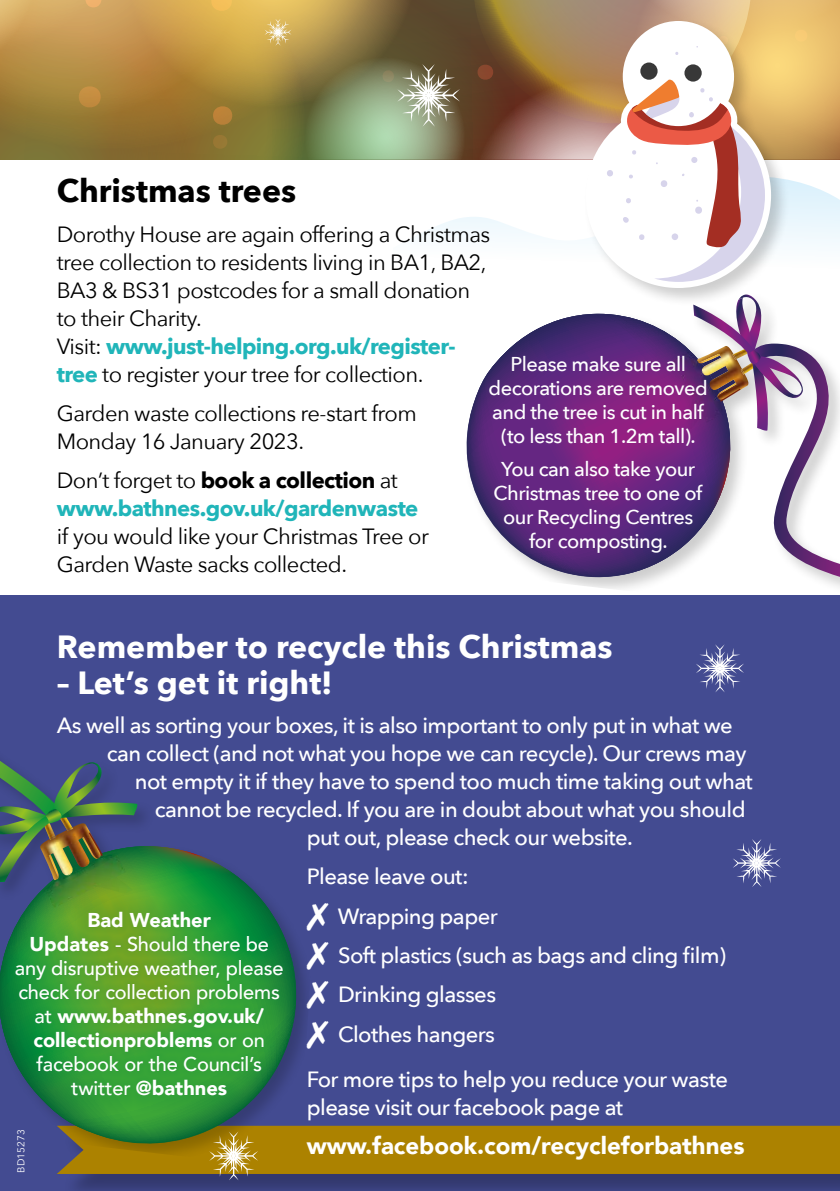
<style>
.page{position:relative;width:840px;height:1191px;background:#fff}
.page>*{position:absolute;margin:0;border:0;box-sizing:border-box;transform-origin:0 0}
.BODY{font:700 32px "Avenir Next";color:#fff}
.BODY-2{font:700 32px "Avenir Next";color:#000}
.BODY-3{font:900 24px "Avenir";color:#fff}
.BODY-4{font:500 22px/28px "Avenir Next";letter-spacing:-.025em;color:#fff}
.BODY-5{font:22px/28px "Avenir Next";letter-spacing:-.025em;color:#000}
.BODY-6{font:500 20px/24px "Avenir";letter-spacing:-.01em;color:#fff;text-align:center}
.BODY-7{font:500 20px/24px "Avenir Next";letter-spacing:-.025em;color:#fff;text-align:center}
.BODY-8{font:10px "Avenir Next";color:#fff}
.s1{font-weight:700;color:#20b5b9}
.s2{font-weight:700}
.s3{font-weight:900}
</style>
<div class="page">
<div style="left:0;top:595px;width:839px;height:596px;background:#434b91"></div>
<div style="left:61px;top:1128px;width:778px;height:63px;background:#363d76"></div>
<svg style="left:0;top:0;width:264px;height:160px;background:#ae8940"></svg>
<svg style="left:733px;top:839px;width:47px;height:48px"></svg>
<svg style="left:631px;top:282px;width:112px;height:6px"></svg>
<svg style="left:57px;top:1125px;width:782px;height:55px;background:#997712"></svg>
<img style="left:264px;top:0;width:575px;height:282px">
<div style="left:463px;top:292px;width:376px;height:323px;background:#000;opacity:.2"></div>
<svg style="left:466px;top:314px;width:222px;height:263px;background:#7a4890"></svg>
<img style="left:686px;top:422px;width:2px;height:7px">
<img style="left:672px;top:352px;width:16px;height:70px">
<img style="left:686px;top:351px;width:2px;height:63px">
<svg style="left:688px;top:294px;width:151px;height:283px"></svg>
<div style="left:0;top:616px;width:315px;height:546px;background:#000;opacity:.2"></div>
<svg style="left:0;top:846px;width:296px;height:297px"></svg>
<img style="left:0;top:761px;width:137px;height:133px">
<div style="left:0;top:895px;width:300px;height:217px;background:#00793e;opacity:.4"></div>
<svg style="left:696px;top:644px;width:47px;height:48px"></svg>
<svg style="left:306px;top:902px;width:9px;height:28px"></svg>
<svg style="left:306px;top:941px;width:9px;height:28px"></svg>
<svg style="left:306px;top:981px;width:9px;height:28px"></svg>
<svg style="left:306px;top:1020px;width:9px;height:28px"></svg>
<p class="BODY-2" style="left:57px;top:163px;width:241px">Christmas trees</p>
<p class="BODY-5" style="left:57px;top:219px;width:435px">Dorothy House are again offering a Christmas tree collection to residents living in BA1, BA2, BA3 &amp; BS31 postcodes for a small donation to their Charity.<br>Visit: <span class="s1">www.just-helping.org.uk/register&shy;tree</span> to register your tree for collection.</p>
<p class="BODY-5" style="left:57px;top:398px;width:361px">Garden waste collections re-start from<br>Monday 16 January 2023.</p>
<p class="BODY-5" style="left:57px;top:466px;width:373px">Don’t forget to <span class="s2">book a collection</span> at <span class="s1">www.bathnes.gov.uk/gardenwaste </span>if you would like your Christmas Tree or Garden Waste sacks collected.</p>
<p class="BODY-7" style="left:488px;top:352px;width:221px">Please make sure all decorations are removed and the tree is cut in half (to less than 1.2m tall).</p>
<p class="BODY-7" style="left:493px;top:457px;width:210px">You can also take your<br>Christmas tree to one of our Recycling Centres for composting.</p>
<p class="BODY" style="left:57px;top:618px;width:557px">Remember to recycle this Christmas</p>
<p class="BODY" style="left:57px;top:654px;width:277px">– Let’s get it right!</p>
<p class="BODY-4" style="left:57px;top:711px;width:677px">As well as sorting your boxes, it is also important to only put in what we</p>
<p class="BODY-4" style="left:107px;top:739px;width:641px">can collect (and not what you hope we can recycle). Our crews may</p>
<p class="BODY-4" style="left:135px;top:767px;width:619px">not empty it if they have to spend too much time taking out what</p>
<p class="BODY-4" style="left:155px;top:795px;width:592px">cannot be recycled. If you are in doubt about what you should</p>
<p class="BODY-4" style="left:306px;top:823px;width:327px">put out, please check our website.</p>
<p class="BODY-4" style="left:306px;top:862px;width:163px">Please leave out:</p>
<p class="BODY-4" style="left:337px;top:902px;width:161px">Wrapping paper</p>
<p class="BODY-4" style="left:338px;top:941px;width:389px">Soft plastics (such as bags and cling film)</p>
<p class="BODY-4" style="left:338px;top:980px;width:159px">Drinking glasses</p>
<p class="BODY-4" style="left:338px;top:1020px;width:158px">Clothes hangers</p>
<p class="BODY-4" style="left:306px;top:1065px;width:422px">For more tips to help you reduce your waste please visit our facebook page at</p>
<p class="BODY-3" style="left:306px;top:1125px;width:439px">www.facebook.com/recycleforbathnes</p>
<p class="BODY-6" style="left:15px;top:907px;width:270px"><span class="s3">Bad Weather<br>Updates</span> - Should there be any disruptive weather, please check for collection problems at <span class="s3">www.bathnes.gov.uk/ collectionproblems</span> or on facebook or the Council’s twitter <span class="s3">@bathnes</span></p>
<p class="BODY-8" style="left:13px;top:1172px;width:44px;rotate:-90deg">BD15273</p>
</div>
